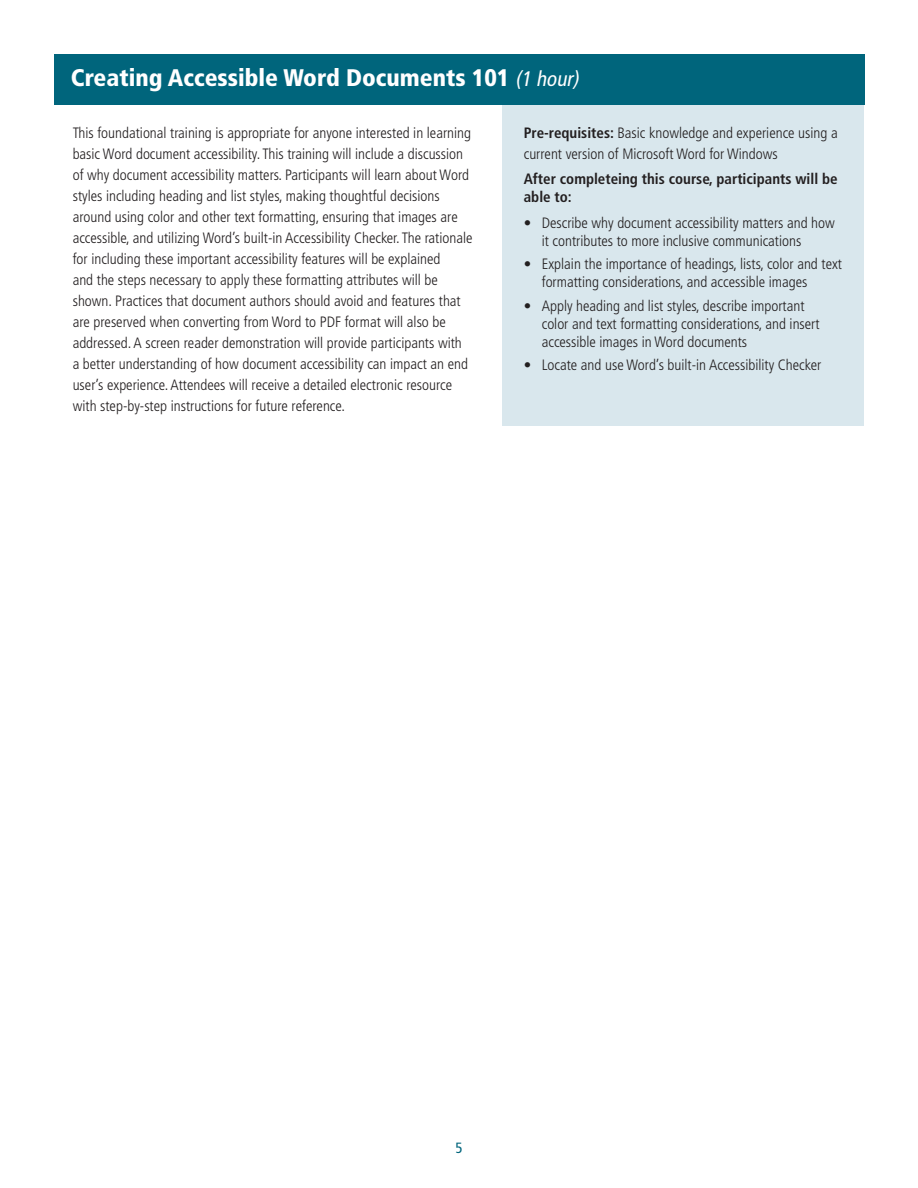
<style>
.page{position:relative;width:918px;height:1188px;background:#fff}
.page>*{position:absolute;margin:0;border:0;box-sizing:border-box;transform-origin:0 0}
.Bar_Subheads{font:900 condensed 24px "Frutiger LT Std";color:#fff}
.Body_Copy{font:300 condensed 15px/21px "Frutiger LT Std";color:#231f20}
.Body_Bullet_Copy{font:700 condensed 15px/18px "Frutiger LT Std";color:#231f20}
.Bar_Subheads-2{font:condensed 14.85px "Frutiger LT Std";color:#00657c}
.s1{font-weight:400;font-style:italic;font-size:21px}
.s2{font-weight:700}
</style>
<div class="page">
<div style="left:502px;top:54px;width:362px;height:372px;background:#d9e7ed"></div>
<div style="left:55px;top:54px;width:810px;height:51px;background:#00657c"></div>
<p class="Bar_Subheads" style="left:71px;top:63px;width:514px">Creating Accessible Word Documents 101 <span class="s1">(1 hour)</span></p>
<p class="Body_Copy" style="left:524px;top:122px;width:315px"><span class="s2">Pre-requisites:</span> Basic knowledge and experience using a current version of Microsoft Word for Windows</p>
<p class="Body_Bullet_Copy" style="left:524px;top:169px;width:315px">After completeing this course, participants will be able to:</p>
<p class="Body_Copy" style="left:542px;top:214px;width:295px;line-height:18px;text-indent:-18px">• Describe why document accessibility matters and how it contributes to more inclusive communications</p>
<p class="Body_Copy" style="left:542px;top:255px;width:302px;line-height:18px;text-indent:-18px">• Explain the importance of headings, lists, color and text formatting considerations, and accessible images</p>
<p class="Body_Copy" style="left:542px;top:297px;width:279px;line-height:18px;text-indent:-18px">• Apply heading and list styles, describe important color and text formatting considerations, and insert accessible images in Word documents</p>
<p class="Body_Copy" style="left:524px;top:354px;width:299px">• Locate and use Word’s built-in Accessibility Checker</p>
<p class="Body_Copy" style="left:73px;top:122px;width:401px">This foundational training is appropriate for anyone interested in learning basic Word document accessibility. This training will include a discussion of why document accessibility matters. Participants will learn about Word styles including heading and list styles, making thoughtful decisions around using color and other text formatting, ensuring that images are accessible, and utilizing Word’s built-in Accessibility Checker. The rationale for including these important accessibility features will be explained<br>and the steps necessary to apply these formatting attributes will be shown. Practices that document authors should avoid and features that are preserved when converting from Word to PDF format will also be addressed. A screen reader demonstration will provide participants with<br>a better understanding of how document accessibility can impact an end user’s experience. Attendees will receive a detailed electronic resource with step-by-step instructions for future reference.</p>
<p class="Bar_Subheads-2" style="left:455px;top:1139px;width:9px">5</p>
</div>
